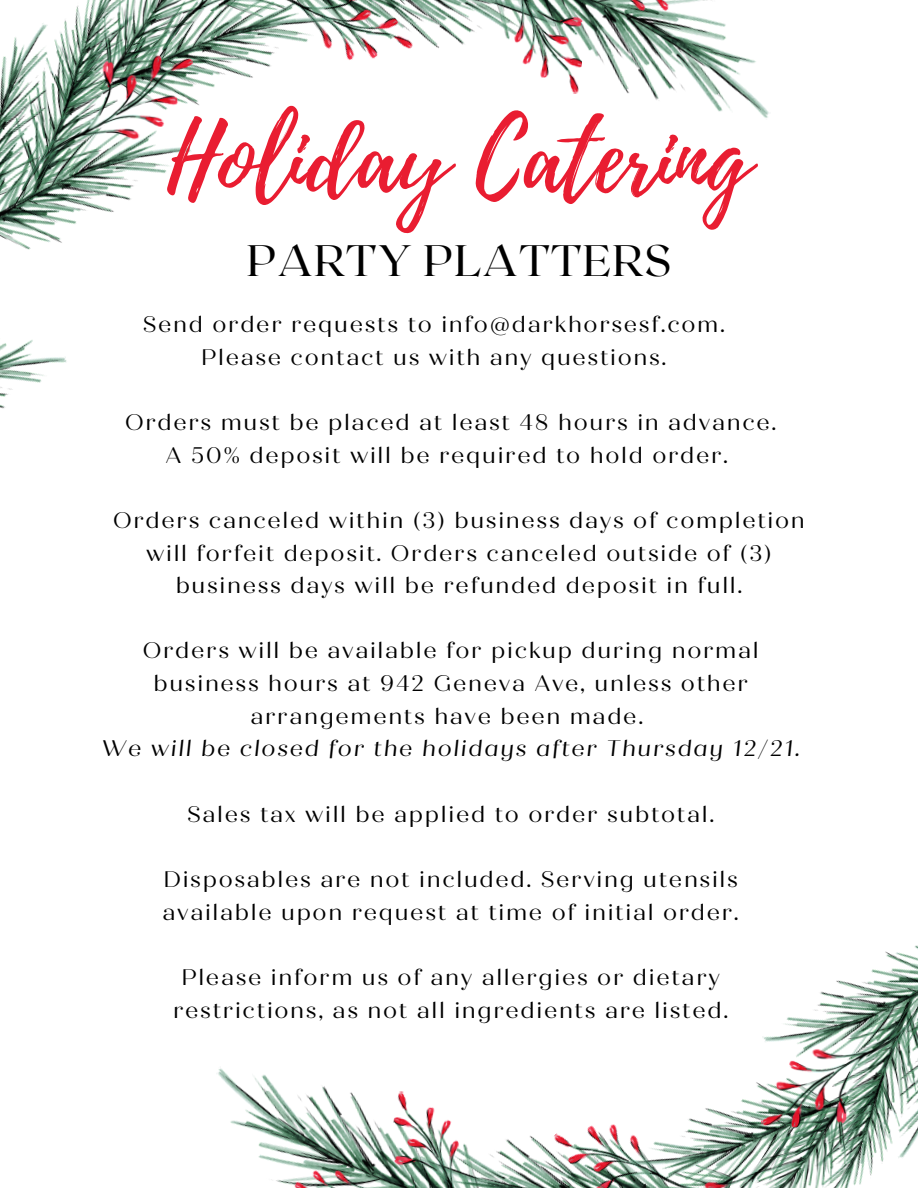
<style>
.page{position:relative;width:918px;height:1188px;background:#fff}
.page>*{position:absolute;margin:0;border:0;box-sizing:border-box;transform-origin:0 0}
.t1{font:96.3px "Playlist Script";color:#e91d31}
.t2{font:43.95px "Roxborough CF";letter-spacing:.035em;color:#000}
.t3{font:22.5px/32.7px "Quiche Display";letter-spacing:.075em;color:#000;text-align:center}
.t4{font:italic 22.5px "Quiche Display";letter-spacing:.075em;color:#000}
</style>
<div class="page">
<img style="left:594px;top:21px;width:175px;height:97px">
<img style="left:194px;top:58px;width:64px;height:47px">
<img style="left:0;top:98px;width:194px;height:152px">
<img style="left:0;top:37px;width:103px;height:180px">
<img style="left:225px;top:49px;width:33px;height:9px">
<img style="left:162px;top:49px;width:63px;height:45px">
<img style="left:0;top:340px;width:67px;height:69px">
<img style="left:30px;top:0;width:132px;height:119px">
<img style="left:557px;top:0;width:25px;height:94px">
<img style="left:258px;top:49px;width:17px;height:18px">
<img style="left:559px;top:0;width:156px;height:52px">
<img style="left:136px;top:0;width:174px;height:49px">
<img style="left:39px;top:54px;width:154px;height:113px">
<img style="left:310px;top:0;width:247px;height:78px">
<img style="left:218px;top:1068px;width:165px;height:92px">
<img style="left:699px;top:1082px;width:61px;height:43px">
<img style="left:760px;top:945px;width:158px;height:144px">
<img style="left:846px;top:975px;width:72px;height:165px">
<img style="left:699px;top:1125px;width:31px;height:9px">
<img style="left:730px;top:1091px;width:60px;height:43px">
<img style="left:790px;top:1067px;width:125px;height:121px">
<img style="left:393px;top:1091px;width:24px;height:97px">
<img style="left:685px;top:1118px;width:14px;height:16px">
<img style="left:268px;top:1130px;width:148px;height:58px">
<img style="left:650px;top:1134px;width:164px;height:54px">
<img style="left:761px;top:1022px;width:144px;height:107px">
<img style="left:417px;top:1107px;width:233px;height:81px">
<p class="t1" style="left:167px;top:90px;width:585px">Holiday Catering</p>
<p class="t2" style="left:247px;top:232px;width:426px">PARTY PLATTERS</p>
<p class="t3" style="left:143px;top:308px;width:584px">Send order requests to info@darkhorsesf.com.</p>
<p class="t3" style="left:201px;top:341px;width:467px">Please contact us with any questions.</p>
<p class="t3" style="left:125px;top:406px;width:653px">Orders must be placed at least 48 hours in advance.</p>
<p class="t3" style="left:165px;top:439px;width:564px">A 50% deposit will be required to hold order.</p>
<p class="t3" style="left:113px;top:504px;width:693px">Orders canceled within (3) business days of completion will forfeit deposit. Orders canceled outside of (3) business days will be refunded deposit in full.</p>
<p class="t3" style="left:143px;top:635px;width:617px">Orders will be available for pickup during normal business hours at 942 Geneva Ave, unless other arrangements have been made.</p>
<p class="t4" style="left:101px;top:735px;width:700px">We will be closed for the holidays after Thursday 12/21.</p>
<p class="t3" style="left:187px;top:798px;width:529px">Sales tax will be applied to order subtotal.</p>
<p class="t3" style="left:163px;top:863px;width:578px;text-align:left">Disposables are not included. Serving utensils available upon request at time of initial order.</p>
<p class="t3" style="left:173px;top:961px;width:557px">Please inform us of any allergies or dietary restrictions, as not all ingredients are listed.</p>
</div>
